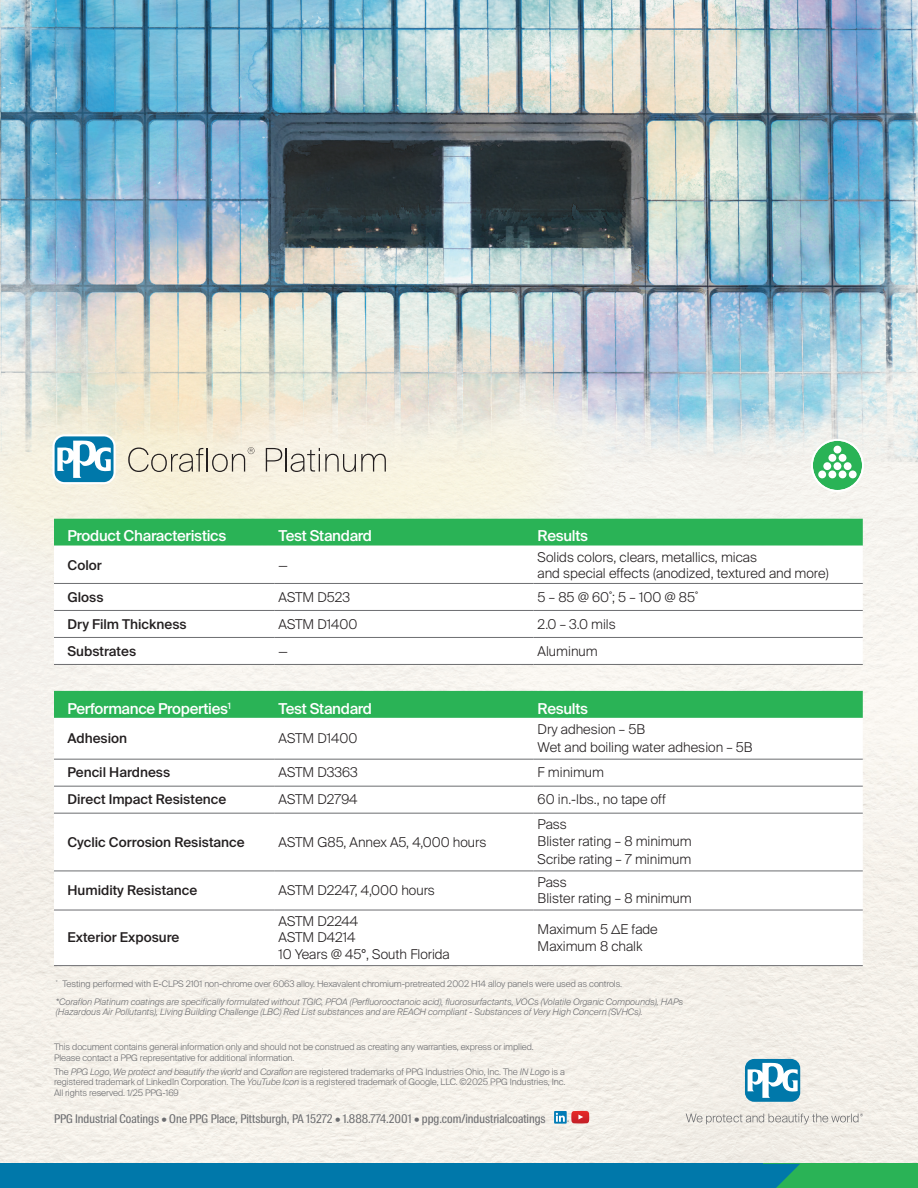
<style>
.page{position:relative;width:918px;height:1188px;background:#fff}
.page>*{position:absolute;margin:0;border:0;box-sizing:border-box;transform-origin:0 0}
.Cell_Header_Left{font:500 15px "Suisse Intl";letter-spacing:-.02em;color:#fff}
.Cell_Text_Left_Side{font:300 13.5px/16.5px "Suisse Intl";color:#231f20}
.Cell_Text_Left_Side_Medium{font:500 13.5px "Suisse Intl";color:#231f20}
.t1{font:12px "Suisse Intl Cond";color:#6c6d70}
.Legal_Statement{font:300 9px/10.5px "Suisse Intl";letter-spacing:-.01em;color:#6c6d70}
.Legal___Footnote{font:italic 300 9px/10.8px "Suisse Intl";color:#6c6d70}
.s1{font-style:italic}
</style>
<div class="page">
<img style="left:0;top:662px;width:918px;height:502px">
<img style="left:0;top:0;width:918px;height:662px">
<svg style="left:811px;top:439px;width:53px;height:53px"></svg>
<div style="left:54px;top:519px;width:809px;height:27px;background:#2ab356"></div>
<svg style="left:54px;top:546px;width:809px;height:118px"></svg>
<hr style="left:54px;top:583px;width:220px;height:1px;background:#6c6d70">
<hr style="left:274px;top:583px;width:259px;height:1px;background:#6c6d70">
<hr style="left:533px;top:583px;width:330px;height:1px;background:#6c6d70">
<hr style="left:54px;top:610px;width:220px;height:1px;background:#6c6d70">
<hr style="left:274px;top:610px;width:259px;height:1px;background:#6c6d70">
<hr style="left:533px;top:610px;width:330px;height:1px;background:#6c6d70">
<hr style="left:54px;top:637px;width:220px;height:1px;background:#6c6d70">
<hr style="left:274px;top:637px;width:259px;height:1px;background:#6c6d70">
<hr style="left:533px;top:637px;width:330px;height:1px;background:#6c6d70">
<hr style="left:54px;top:664px;width:220px;height:1px;background:#6c6d70">
<hr style="left:274px;top:664px;width:259px;height:1px;background:#6c6d70">
<hr style="left:533px;top:664px;width:330px;height:1px;background:#6c6d70">
<div style="left:54px;top:691px;width:809px;height:27px;background:#2ab356"></div>
<svg style="left:54px;top:718px;width:809px;height:247px"></svg>
<hr style="left:54px;top:759px;width:220px;height:1px;background:#6c6d70">
<hr style="left:274px;top:759px;width:259px;height:1px;background:#6c6d70">
<hr style="left:533px;top:759px;width:330px;height:1px;background:#6c6d70">
<hr style="left:54px;top:813px;width:220px;height:1px;background:#6c6d70">
<hr style="left:54px;top:786px;width:220px;height:1px;background:#6c6d70">
<hr style="left:274px;top:786px;width:259px;height:1px;background:#6c6d70">
<hr style="left:533px;top:786px;width:330px;height:1px;background:#6c6d70">
<hr style="left:54px;top:871px;width:220px;height:1px;background:#6c6d70">
<hr style="left:54px;top:910px;width:220px;height:1px;background:#6c6d70">
<hr style="left:54px;top:965px;width:220px;height:1px;background:#6c6d70">
<hr style="left:274px;top:910px;width:259px;height:1px;background:#6c6d70">
<hr style="left:274px;top:965px;width:259px;height:1px;background:#6c6d70">
<hr style="left:533px;top:910px;width:330px;height:1px;background:#6c6d70">
<hr style="left:533px;top:965px;width:330px;height:1px;background:#6c6d70">
<hr style="left:274px;top:813px;width:259px;height:1px;background:#6c6d70">
<hr style="left:274px;top:871px;width:259px;height:1px;background:#6c6d70">
<hr style="left:533px;top:813px;width:330px;height:1px;background:#6c6d70">
<hr style="left:533px;top:871px;width:330px;height:1px;background:#6c6d70">
<svg style="left:52px;top:434px;width:64px;height:50px"></svg>
<div style="left:55px;top:436px;width:59px;height:46px;background:#0078aa;border-radius:10px"></div>
<svg style="left:57px;top:440px;width:54px;height:38px"></svg>
<svg style="left:128px;top:447px;width:126px;height:25px"></svg>
<svg style="left:266px;top:448px;width:120px;height:24px"></svg>
<svg style="left:554px;top:1111px;width:13px;height:13px"></svg>
<div style="left:745px;top:1059px;width:55px;height:43px;background:#0078aa;border-radius:9px"></div>
<svg style="left:748px;top:1062px;width:50px;height:36px"></svg>
<svg style="left:686px;top:1113px;width:177px;height:11px"></svg>
<svg style="left:556px;top:1111px;width:33px;height:13px"></svg>
<div style="left:660px;top:1164px;width:258px;height:24px;background:#2ab356"></div>
<div style="left:0;top:1164px;width:762px;height:24px;background:#0078aa"></div>
<svg style="left:762px;top:1164px;width:38px;height:24px"></svg>
<p class="Cell_Header_Left" style="left:68px;top:527px;width:160px">Product Characteristics</p>
<p class="Cell_Header_Left" style="left:279px;top:527px;width:95px">Test Standard</p>
<p class="Cell_Header_Left" style="left:538px;top:527px;width:52px">Results</p>
<p class="Cell_Text_Left_Side_Medium" style="left:68px;top:557px;width:36px">Color</p>
<p class="Cell_Text_Left_Side" style="left:279px;top:557px;width:11px">—</p>
<p class="Cell_Text_Left_Side" style="left:538px;top:549px;width:293px">Solids colors, clears, metallics, micas<br>and special effects (anodized, textured and more)</p>
<p class="Cell_Text_Left_Side_Medium" style="left:68px;top:590px;width:37px">Gloss</p>
<p class="Cell_Text_Left_Side" style="left:279px;top:589px;width:73px">ASTM D523</p>
<p class="Cell_Text_Left_Side" style="left:538px;top:589px;width:162px">5 – 85 @ 60˚; 5 – 100 @ 85˚</p>
<p class="Cell_Text_Left_Side_Medium" style="left:68px;top:617px;width:121px">Dry Film Thickness</p>
<p class="Cell_Text_Left_Side" style="left:279px;top:616px;width:80px">ASTM D1400</p>
<p class="Cell_Text_Left_Side" style="left:538px;top:616px;width:80px">2.0 – 3.0 mils</p>
<p class="Cell_Text_Left_Side_Medium" style="left:68px;top:644px;width:70px">Substrates</p>
<p class="Cell_Text_Left_Side" style="left:279px;top:643px;width:11px">—</p>
<p class="Cell_Text_Left_Side" style="left:538px;top:643px;width:62px">Aluminum</p>
<p class="Cell_Header_Left" style="left:68px;top:700px;width:165px">Performance Properties<sup>1</sup></p>
<p class="Cell_Header_Left" style="left:279px;top:700px;width:95px">Test Standard</p>
<p class="Cell_Header_Left" style="left:538px;top:700px;width:52px">Results</p>
<p class="Cell_Text_Left_Side_Medium" style="left:68px;top:730px;width:61px">Adhesion</p>
<p class="Cell_Text_Left_Side" style="left:279px;top:730px;width:80px">ASTM D1400</p>
<p class="Cell_Text_Left_Side" style="left:538px;top:721px;width:109px">Dry adhesion – 5B</p>
<p class="Cell_Text_Left_Side" style="left:538px;top:739px;width:217px">Wet and boiling water adhesion – 5B</p>
<p class="Cell_Text_Left_Side_Medium" style="left:68px;top:765px;width:104px">Pencil Hardness</p>
<p class="Cell_Text_Left_Side" style="left:279px;top:764px;width:81px">ASTM D3363</p>
<p class="Cell_Text_Left_Side" style="left:538px;top:764px;width:68px">F minimum</p>
<p class="Cell_Text_Left_Side_Medium" style="left:68px;top:792px;width:160px">Direct Impact Resistence</p>
<p class="Cell_Text_Left_Side" style="left:279px;top:791px;width:80px">ASTM D2794</p>
<p class="Cell_Text_Left_Side" style="left:538px;top:791px;width:130px">60 in.-lbs., no tape off</p>
<p class="Cell_Text_Left_Side_Medium" style="left:68px;top:834px;width:179px">Cyclic Corrosion Resistance</p>
<p class="Cell_Text_Left_Side" style="left:279px;top:834px;width:209px">ASTM G85, Annex A5, 4,000 hours</p>
<p class="Cell_Text_Left_Side" style="left:538px;top:816px;width:156px">Pass<br>Blister rating – 8 minimum</p>
<p class="Cell_Text_Left_Side" style="left:538px;top:851px;width:155px">Scribe rating – 7 minimum</p>
<p class="Cell_Text_Left_Side_Medium" style="left:68px;top:882px;width:131px">Humidity Resistance</p>
<p class="Cell_Text_Left_Side" style="left:279px;top:882px;width:158px">ASTM D2247, 4,000 hours</p>
<p class="Cell_Text_Left_Side" style="left:538px;top:874px;width:156px">Pass<br>Blister rating – 8 minimum</p>
<p class="Cell_Text_Left_Side_Medium" style="left:68px;top:930px;width:114px">Exterior Exposure</p>
<p class="Cell_Text_Left_Side" style="left:279px;top:913px;width:173px">ASTM D2244<br>ASTM D4214<br>10 Years @ 45°, South Florida</p>
<p class="Cell_Text_Left_Side" style="left:538px;top:921px;width:122px">Maximum 5 ΔE fade<br>Maximum 8 chalk</p>
<p class="Legal_Statement" style="left:56px;top:979px;width:568px"><sup>*</sup> Testing performed with E-CLPS 2101 non-chrome over 6063 alloy. Hexavalent chromium-pretreated 2002 H14 alloy panels were used as controls.</p>
<p class="Legal___Footnote" style="left:56px;top:996px;width:629px">*Coraflon Platinum coatings are specifically formulated without TGIC, PFOA (Perfluorooctanoic acid), fluorosurfactants, VOCs (Volatile Organic Compounds), HAPs (Hazardous Air Pollutants), Living Building Challenge (LBC) Red List substances and are REACH compliant - Substances of Very High Concern (SVHCs).</p>
<p class="Legal_Statement" style="left:54px;top:1042px;width:481px">This document contains general information only and should not be construed as creating any warranties, express or implied.<br>Please contact a PPG representative for additional information.</p>
<p class="Legal_Statement" style="left:54px;top:1066px;width:513px;text-align:justify">The <span class="s1">PPG Logo</span>, <span class="s1">We protect and beautify the world</span> and <span class="s1">Coraflon</span> are registered trademarks of PPG Industries Ohio, Inc. The <span class="s1">IN Logo</span> is a registered trademark of LinkedIn Corporation. The <span class="s1">YouTube Icon</span> is a registered trademark of Google, LLC. ©2025 PPG Industries, Inc.<br>All rights reserved. 1/25 PPG-169</p>
<p class="t1" style="left:54px;top:1112px;width:493px">PPG Industrial Coatings • One PPG Place, Pittsburgh, PA 15272 • 1.888.774.2001 • ppg.com/industrialcoatings</p>
</div>
